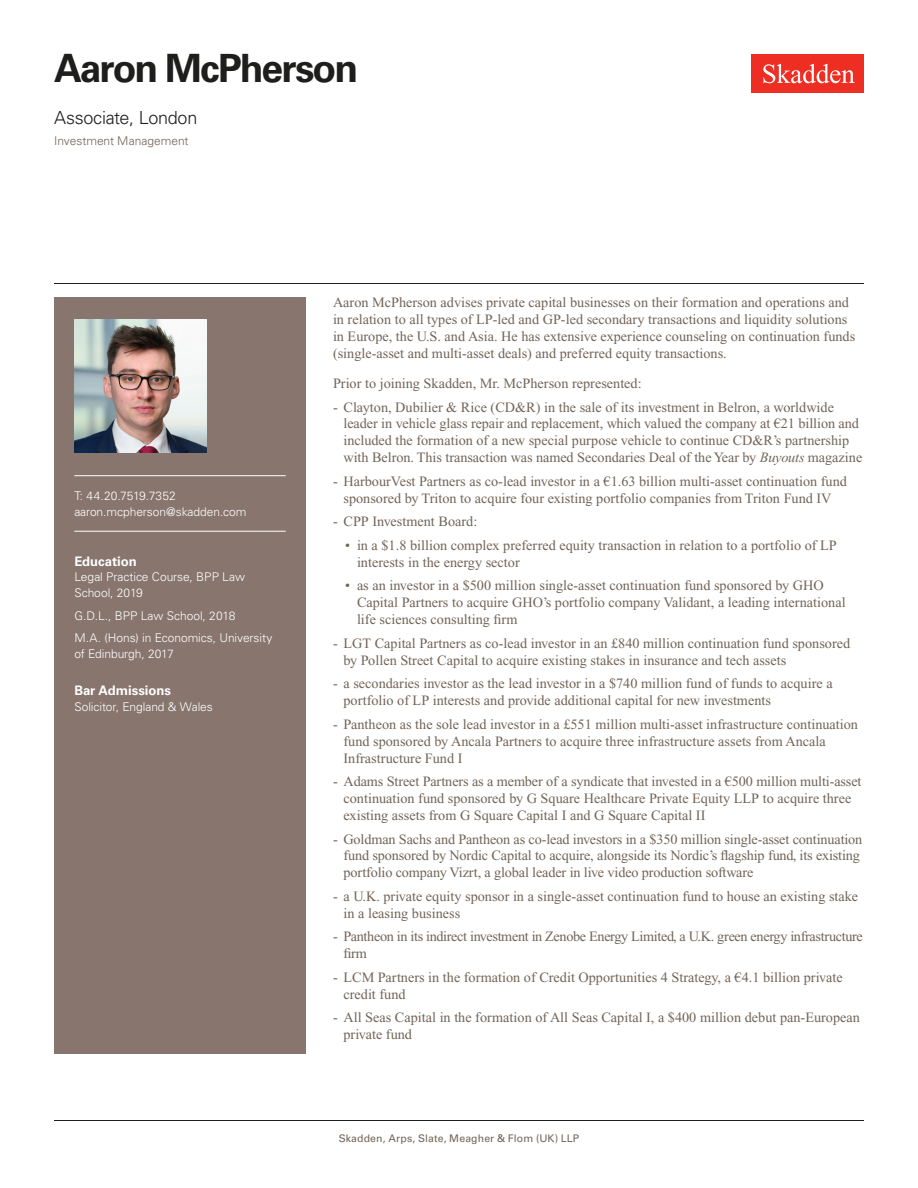
<style>
.page{position:relative;width:918px;height:1188px;background:#fff}
.page>*{position:absolute;margin:0;border:0;box-sizing:border-box;transform-origin:0 0}
.Name{font:700 39px "Univers LT Std";letter-spacing:-.05em;color:#1e1e1d}
.Title_and_Office{font:300 18px "Univers LT Std";letter-spacing:-.015em;color:#1e1e1d}
.Main_Body_Bulleted{font:14.25px/16.8px "Times New Roman PS Std";color:#726458}
.Main_Body{font:14.25px/16.8px "Times New Roman PS Std";color:#726458}
.Main_Body_Second_Level_Bullet{font:14.25px/16.8px "Times New Roman PS Std";color:#726458}
.Main_Body_Bulleted-2{font:14.25px/16.8px "Times New Roman PS Std";letter-spacing:-.025em;color:#726458}
.Bar_Admission_Education{font:700 13.2px "Univers LT Std";letter-spacing:-.005em;color:#fff}
.Sidebar_text{font:300 12px/15.8px "Univers LT Std";letter-spacing:-.005em;color:#fff}
.Email{font:300 12px "Univers LT Std";letter-spacing:-.005em;color:#fff}
.Practice{font:300 12px "Univers LT Std";color:#726458}
.Phone_Number{font:300 12px "Univers LT Std";letter-spacing:.005em;color:#fff}
.Folio{font:10.5px "Univers LT Std";letter-spacing:.01em;color:#726458}
.s1{font-style:italic}
</style>
<div class="page">
<div style="left:752px;top:54px;width:112px;height:39px;background:#ee2e22"></div>
<svg style="left:763px;top:64px;width:92px;height:19px"></svg>
<div style="left:54px;top:297px;width:252px;height:756px;background:#87756e"></div>
<hr style="left:74px;top:475px;width:212px;height:1px;background:#fff">
<hr style="left:74px;top:531px;width:212px;height:1px;background:#fff">
<img style="left:74px;top:320px;width:132px;height:132px">
<hr style="left:54px;top:1120px;width:810px;height:1px;background:#1e1e1d">
<hr style="left:54px;top:283px;width:810px;height:1px;background:#1e1e1d">
<h1 class="Name" style="left:54px;top:46px;width:306px">Aaron McPherson</h1>
<h2 class="Title_and_Office" style="left:54px;top:107px;width:145px">Associate, London</h2>
<h3 class="Practice" style="left:54px;top:134px;width:136px">Investment Management</h3>
<p class="Phone_Number" style="left:74px;top:489px;width:103px">T: 44.20.7519.7352</p>
<p class="Email" style="left:74px;top:504px;width:174px">aaron.mcpherson@skadden.com</p>
<p class="Bar_Admission_Education" style="left:74px;top:553px;width:64px">Education</p>
<p class="Sidebar_text" style="left:74px;top:569px;width:172px">Legal Practice Course, BPP Law<br>School, 2019</p>
<p class="Sidebar_text" style="left:74px;top:608px;width:163px">G.D.L., BPP Law School, 2018</p>
<p class="Sidebar_text" style="left:74px;top:630px;width:200px">M.A. (Hons) in Economics, University of Edinburgh, 2017</p>
<p class="Bar_Admission_Education" style="left:74px;top:683px;width:98px">Bar Admissions</p>
<p class="Sidebar_text" style="left:74px;top:699px;width:140px">Solicitor, England &amp; Wales</p>
<p class="Main_Body" style="left:333px;top:294px;width:524px">Aaron McPherson advises private capital businesses on their formation and operations and in relation to all types of LP-led and GP-led secondary transactions and liquidity solutions in Europe, the U.S. and Asia. He has extensive experience counseling on continuation funds (single-asset and multi-asset deals) and preferred equity transactions.</p>
<p class="Main_Body" style="left:333px;top:375px;width:310px">Prior to joining Skadden, Mr. McPherson represented:</p>
<p class="Main_Body_Bulleted" style="left:344px;top:398px;width:520px;text-indent:-10px">- Clayton, Dubilier &amp; Rice (CD&amp;R) in the sale of its investment in Belron, a worldwide leader in vehicle glass repair and replacement, which valued the company at €21 billion and included the formation of a new special purpose vehicle to continue CD&amp;R’s partnership with Belron. This transaction was named Secondaries Deal of the Year by <span class="s1">Buyouts</span> magazine</p>
<p class="Main_Body_Bulleted" style="left:333px;top:473px;width:516px;text-align:center">- HarbourVest Partners as co-lead investor in a €1.63 billion multi-asset continuation fund sponsored by Triton to acquire four existing portfolio companies from Triton Fund IV</p>
<p class="Main_Body_Bulleted" style="left:333px;top:513px;width:146px">- CPP Investment Board:</p>
<p class="Main_Body_Second_Level_Bullet" style="left:357px;top:537px;width:481px;text-indent:-12px">• in a $1.8 billion complex preferred equity transaction in relation to a portfolio of LP interests in the energy sector</p>
<p class="Main_Body_Second_Level_Bullet" style="left:357px;top:577px;width:490px;text-indent:-12px">• as an investor in a $500 million single-asset continuation fund sponsored by GHO<br>Capital Partners to acquire GHO’s portfolio company Validant, a leading international life sciences consulting firm</p>
<p class="Main_Body_Bulleted" style="left:344px;top:635px;width:508px;text-indent:-10px">- LGT Capital Partners as co-lead investor in an £840 million continuation fund sponsored by Pollen Street Capital to acquire existing stakes in insurance and tech assets</p>
<p class="Main_Body_Bulleted" style="left:344px;top:675px;width:491px;text-indent:-10px">- a secondaries investor as the lead investor in a $740 million fund of funds to acquire a portfolio of LP interests and provide additional capital for new investments</p>
<p class="Main_Body_Bulleted" style="left:344px;top:716px;width:516px;text-indent:-10px">- Pantheon as the sole lead investor in a £551 million multi-asset infrastructure continuation fund sponsored by Ancala Partners to acquire three infrastructure assets from Ancala<br>Infrastructure Fund I</p>
<p class="Main_Body_Bulleted" style="left:344px;top:773px;width:520px;text-indent:-10px">- Adams Street Partners as a member of a syndicate that invested in a €500 million multi-asset continuation fund sponsored by G Square Healthcare Private Equity LLP to acquire three existing assets from G Square Capital I and G Square Capital II</p>
<p class="Main_Body_Bulleted" style="left:344px;top:830px;width:520px;text-indent:-10px">- Goldman Sachs and Pantheon as co-lead investors in a $350 million single-asset continuation fund sponsored by Nordic Capital to acquire, alongside its Nordic’s flagship fund, its existing portfolio company Vizrt, a global leader in live video production software</p>
<p class="Main_Body_Bulleted" style="left:344px;top:888px;width:516px;text-indent:-10px">- a U.K. private equity sponsor in a single-asset continuation fund to house an existing stake in a leasing business</p>
<p class="Main_Body_Bulleted-2" style="left:344px;top:928px;width:521px;text-indent:-10px">- Pantheon in its indirect investment in Zenobe Energy Limited, a U.K. green energy infrastructure firm</p>
<p class="Main_Body_Bulleted" style="left:344px;top:969px;width:501px;text-indent:-10px">- LCM Partners in the formation of Credit Opportunities 4 Strategy, a €4.1 billion private credit fund</p>
<p class="Main_Body_Bulleted" style="left:344px;top:1009px;width:518px;text-indent:-10px">- All Seas Capital in the formation of All Seas Capital I, a $400 million debut pan-European private fund</p>
<p class="Folio" style="left:339px;top:1132px;width:242px">Skadden, Arps, Slate, Meagher &amp; Flom (UK) LLP</p>
</div>
